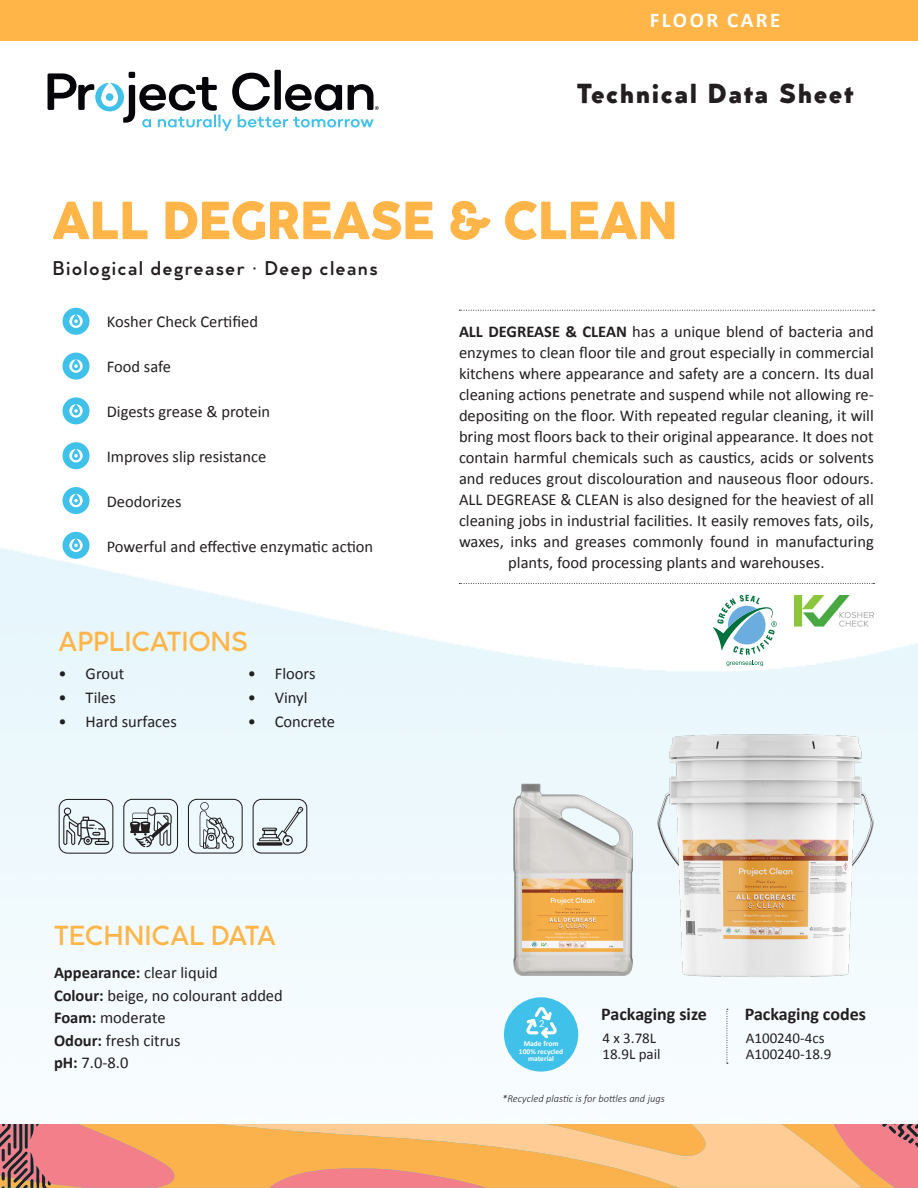
<style>
.page{position:relative;width:918px;height:1188px;background:#fff}
.page>*{position:absolute;margin:0;border:0;box-sizing:border-box;transform-origin:0 0}
.t1{font:800 52.5px "Cocogoose Classic";color:#ffb548}
.t2{font:500 27px "Cocogoose Classic";color:#ffb548}
.t3{font:800 27px "Cocogoose Classic";letter-spacing:.08em;color:#231f20}
.t4{font:700 21px "Calibri";letter-spacing:.12em;color:#fff}
.t5{font:500 19.5px "Cocogoose Classic";letter-spacing:.08em;color:#231f20}
.t6{font:700 18px "Calibri";color:#231f20}
.t7{font:16.5px/21px "Calibri";color:#231f20;text-align:center}
.t8{font:700 16.5px "Calibri";color:#231f20}
.t9{font:15px "Calibri";color:#231f20}
.t10{font:italic 300 10.5px "Calibri";color:#231f20}
.t11{font:9.45px "Lato";color:#fff}
.t12{font:700 7.5px "Calibri";color:#fff}
.s1{font-family:"Calibri";font-weight:400}
.s2{font-weight:400}
.s3{font-weight:700}
</style>
<div class="page">
<img style="left:0;top:411px;width:918px;height:661px">
<div style="left:0;top:0;width:918px;height:40px;background:#ffb548"></div>
<div style="left:275px;top:70px;width:6px;height:40px;background:#06060a;border-radius:2px"></div>
<svg style="left:48px;top:72px;width:331px;height:59px"></svg>
<div style="left:63px;top:308px;width:27px;height:27px;background:#3fc1e9;border-radius:50%"></div>
<svg style="left:69px;top:315px;width:14px;height:13px"></svg>
<div style="left:63px;top:353px;width:27px;height:27px;background:#3fc1e9;border-radius:50%"></div>
<svg style="left:69px;top:359px;width:14px;height:14px"></svg>
<div style="left:63px;top:397px;width:27px;height:27px;background:#3fc1e9;border-radius:50%"></div>
<svg style="left:69px;top:404px;width:14px;height:14px"></svg>
<div style="left:63px;top:442px;width:27px;height:27px;background:#3fc1e9;border-radius:50%"></div>
<svg style="left:69px;top:449px;width:14px;height:13px"></svg>
<div style="left:63px;top:487px;width:27px;height:27px;background:#3fc1e9;border-radius:50%"></div>
<svg style="left:69px;top:494px;width:14px;height:13px"></svg>
<div style="left:63px;top:532px;width:27px;height:27px;background:#3fc1e9;border-radius:50%"></div>
<svg style="left:69px;top:539px;width:14px;height:13px"></svg>
<svg style="left:706px;top:1124px;width:120px;height:64px;background:#fdc98d"></svg>
<svg style="left:0;top:1124px;width:706px;height:64px;background:#f3a869"></svg>
<svg style="left:826px;top:1124px;width:92px;height:64px;background:#ed9077"></svg>
<svg style="left:459px;top:310px;width:415px;height:1px"></svg>
<svg style="left:459px;top:583px;width:415px;height:1px"></svg>
<div style="left:504px;top:997px;width:74px;height:75px;background:#3fc1e9;border-radius:50%"></div>
<svg style="left:526px;top:1007px;width:31px;height:31px"></svg>
<svg style="left:727px;top:1009px;width:1px;height:55px"></svg>
<img style="left:795px;top:595px;width:79px;height:31px">
<svg style="left:63px;top:808px;width:46px;height:37px;background:#bbc2c6"></svg>
<div style="left:59px;top:799px;width:54px;height:55px;border:1px solid #231f20;border-radius:8px"></div>
<div style="left:123px;top:799px;width:55px;height:55px;border:1px solid #231f20;border-radius:8px"></div>
<div style="left:253px;top:799px;width:54px;height:55px;border:1px solid #231f20;border-radius:8px"></div>
<div style="left:188px;top:799px;width:55px;height:55px;border:1px solid #231f20;border-radius:8px"></div>
<svg style="left:130px;top:807px;width:42px;height:40px;background:#a9afb2"></svg>
<svg style="left:257px;top:806px;width:47px;height:40px;background:#cbd3d7"></svg>
<svg style="left:200px;top:802px;width:34px;height:47px;background:#c5cdd1"></svg>
<img style="left:468px;top:764px;width:173px;height:231px">
<img style="left:641px;top:723px;width:249px;height:279px">
<svg style="left:713px;top:595px;width:64px;height:71px"></svg>
<p class="t4" style="left:650px;top:5px;width:132px">FLOOR CARE</p>
<p class="t3" style="left:577px;top:73px;width:278px">Technical Data Sheet</p>
<p class="t1" style="left:52px;top:181px;width:627px">ALL DEGREASE &amp; CLEAN</p>
<p class="t5" style="left:52px;top:254px;width:327px">Biological degreaser <span class="s1">·</span> Deep cleans</p>
<p class="t7" style="left:107px;top:311px;width:153px">Kosher Check Certified</p>
<p class="t7" style="left:107px;top:356px;width:66px">Food safe</p>
<p class="t7" style="left:107px;top:400px;width:165px">Digests grease &amp; protein</p>
<p class="t7" style="left:107px;top:445px;width:161px">Improves slip resistance</p>
<p class="t7" style="left:107px;top:490px;width:76px">Deodorizes</p>
<p class="t7" style="left:107px;top:535px;width:268px">Powerful and effective enzymatic action</p>
<p class="t2" style="left:59px;top:622px;width:191px">APPLICATIONS</p>
<p class="t7" style="left:59px;top:662px;width:67px">• Grout</p>
<p class="t7" style="left:59px;top:686px;width:59px">• Tiles</p>
<p class="t7" style="left:59px;top:710px;width:120px">• Hard surfaces</p>
<p class="t7" style="left:248px;top:662px;width:69px">• Floors</p>
<p class="t7" style="left:248px;top:686px;width:61px">• Vinyl</p>
<p class="t7" style="left:248px;top:710px;width:89px">• Concrete</p>
<p class="t2" style="left:54px;top:916px;width:224px">TECHNICAL DATA</p>
<p class="t8" style="left:54px;top:961px;width:165px">Appearance: <span class="s2">clear liquid</span></p>
<p class="t7" style="left:54px;top:984px;width:230px"><span class="s3">Colour:</span> beige, no colourant added</p>
<p class="t7" style="left:54px;top:1006px;width:113px"><span class="s3">Foam:</span> moderate</p>
<p class="t7" style="left:54px;top:1029px;width:128px"><span class="s3">Odour:</span> fresh citrus</p>
<p class="t7" style="left:54px;top:1051px;width:76px"><span class="s3">pH:</span> 7.0-8.0</p>
<p class="t7" style="left:459px;top:320px;width:416px"><span class="s3">ALL DEGREASE &amp; CLEAN</span> has a unique blend of bacteria and enzymes to clean floor tile and grout especially in commercial kitchens where appearance and safety are a concern. Its dual cleaning actions penetrate and suspend while not allowing re&shy;depositing on the floor. With repeated regular cleaning, it will bring most floors back to their original appearance. It does not contain harmful chemicals such as caustics, acids or solvents and reduces grout discolouration and nauseous floor odours.<br>ALL DEGREASE &amp; CLEAN is also designed for the heaviest of all cleaning jobs in industrial facilities. It easily removes fats, oils, waxes, inks and greases commonly found in manufacturing plants, food processing plants and warehouses.</p>
<p class="t11" style="left:539px;top:1017px;width:7px">2</p>
<p class="t12" style="left:524px;top:1038px;width:36px">Made from</p>
<p class="t12" style="left:519px;top:1046px;width:46px">100% recycled</p>
<p class="t12" style="left:528px;top:1053px;width:28px">material</p>
<p class="t6" style="left:601px;top:1001px;width:107px">Packaging size</p>
<p class="t6" style="left:745px;top:1001px;width:123px">Packaging codes</p>
<p class="t9" style="left:602px;top:1029px;width:55px">4 x 3.78L</p>
<p class="t9" style="left:602px;top:1045px;width:60px">18.9L pail</p>
<p class="t9" style="left:746px;top:1029px;width:80px">A100240-4cs</p>
<p class="t9" style="left:746px;top:1045px;width:87px">A100240-18.9</p>
<p class="t10" style="left:502px;top:1092px;width:164px">*Recycled plastic is for bottles and jugs</p>
</div>
